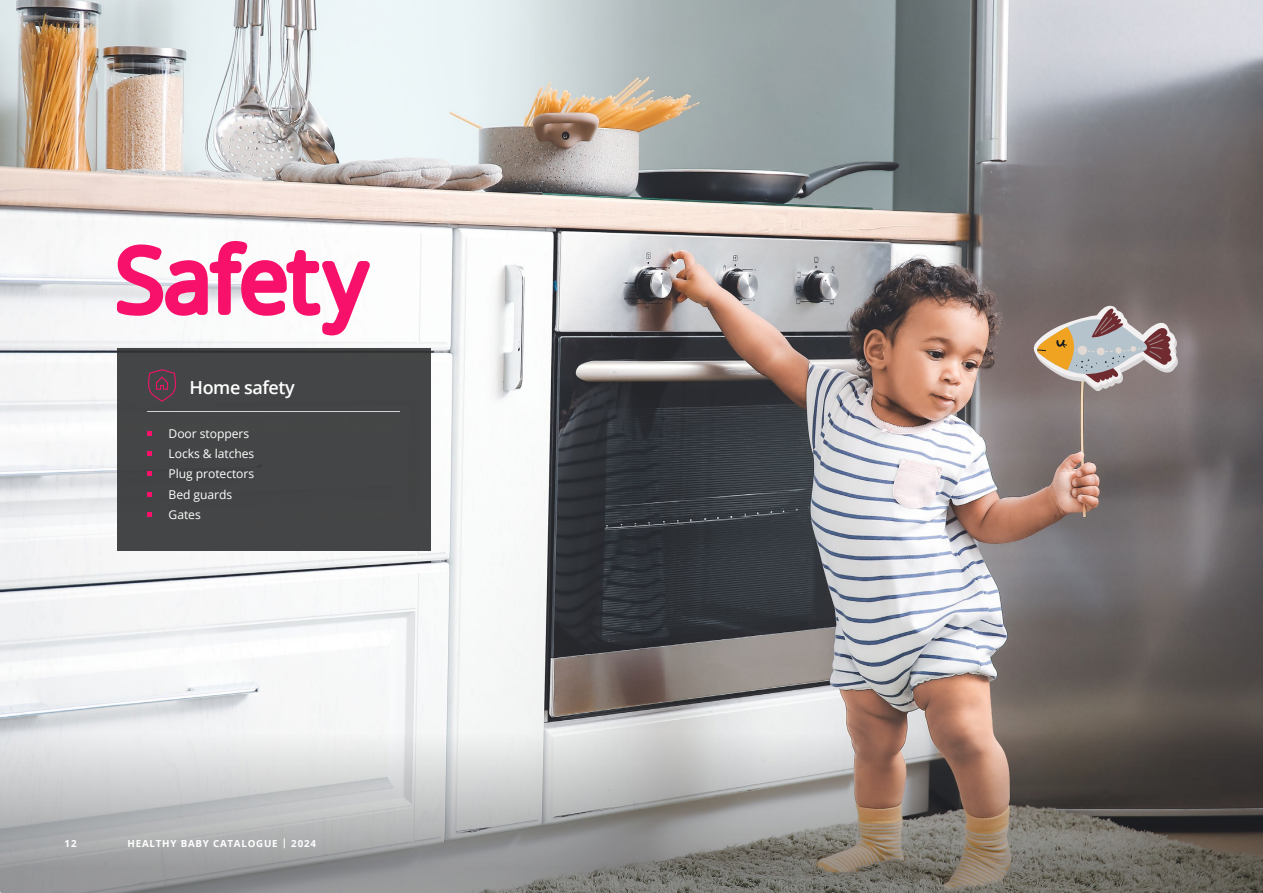
<style>
.page{position:relative;width:1263px;height:893px;background:#fff}
.page>*{position:absolute;margin:0;border:0;box-sizing:border-box;transform-origin:0 0}
.t1{font:600 18px "Open Sans";letter-spacing:-.025em;color:#fff}
.t2{font:12.15px/20.4px "Open Sans";letter-spacing:-.005em;color:#fff}
.t3{font:700 9.75px "Open Sans";letter-spacing:.08em;color:#fff}
</style>
<div class="page">
<img style="left:0;top:0;width:1263px;height:720px">
<svg style="left:0;top:720px;width:1263px;height:173px;background:#9e9b98"></svg>
<div style="left:117px;top:348px;width:313px;height:203px;background:#444546"></div>
<hr style="left:147px;top:411px;width:253px;height:1px;background:#d4d1d1">
<svg style="left:147px;top:431px;width:5px;height:4px"></svg>
<svg style="left:147px;top:451px;width:5px;height:5px"></svg>
<svg style="left:147px;top:472px;width:5px;height:4px"></svg>
<svg style="left:147px;top:492px;width:5px;height:4px"></svg>
<svg style="left:147px;top:512px;width:5px;height:5px"></svg>
<svg style="left:117px;top:241px;width:253px;height:94px"></svg>
<svg style="left:148px;top:369px;width:28px;height:33px"></svg>
<svg style="left:1029px;top:305px;width:150px;height:86px;background:#a4948d"></svg>
<h1 class="t1" style="left:190px;top:375px;width:107px">Home safety</h1>
<p class="t2" style="left:169px;top:423px;width:87px">Door stoppers<br>Locks &amp; latches<br>Plug protectors<br>Bed guards<br>Gates</p>
<p class="t3" style="left:65px;top:837px;width:14px">12</p>
<p class="t3" style="left:128px;top:836px;width:190px">HEALTHY BABY CATALOGUE | 2024</p>
</div>
